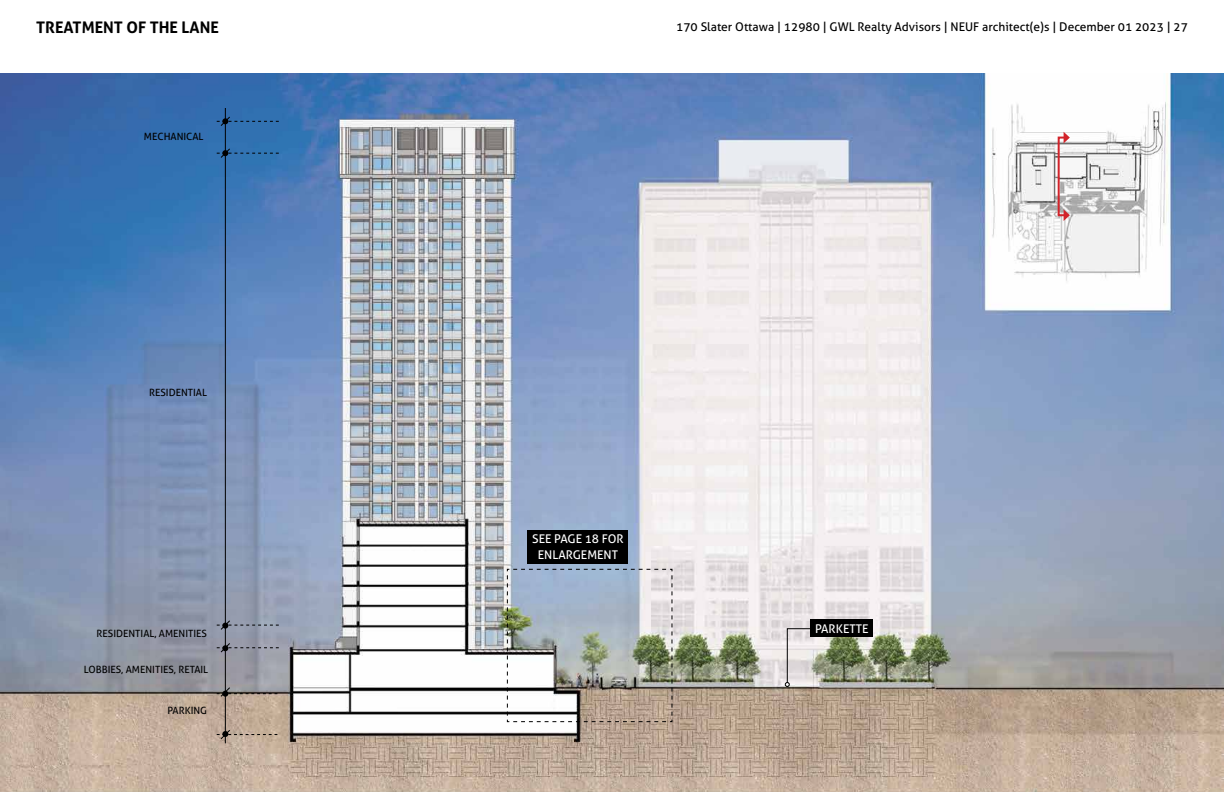
<style>
.page{position:relative;width:1224px;height:792px;background:#fff}
.page>*{position:absolute;margin:0;border:0;box-sizing:border-box;transform-origin:0 0}
.t1{font:700 16px "Aller";color:#000}
.t2{font:12px "Aller";color:#000}
.t3{font:12px/16px "Aller";color:#fff;text-align:center}
.t4{font:10px "Aller";color:#000}
</style>
<div class="page">
<img style="left:0;top:74px;width:1224px;height:718px">
<div style="left:1058px;top:137px;width:8px;height:79px;border:2px solid #d2232a"></div>
<svg style="left:1064px;top:132px;width:6px;height:11px"></svg>
<svg style="left:1064px;top:209px;width:6px;height:12px"></svg>
<hr style="left:225px;top:108px;width:1px;height:635px;background:#000">
<svg style="left:217px;top:116px;width:62px;height:11px"></svg>
<svg style="left:217px;top:147px;width:62px;height:12px"></svg>
<svg style="left:217px;top:619px;width:62px;height:12px"></svg>
<svg style="left:217px;top:642px;width:62px;height:11px"></svg>
<svg style="left:217px;top:686px;width:60px;height:12px"></svg>
<svg style="left:217px;top:729px;width:60px;height:11px"></svg>
<div style="left:811px;top:619px;width:62px;height:18px;background:#000"></div>
<div style="left:528px;top:530px;width:100px;height:34px;background:#000"></div>
<svg style="left:785px;top:628px;width:31px;height:59px;background:#d3cfcf"></svg>
<img style="left:506px;top:568px;width:167px;height:155px">
<h1 class="t1" style="left:36px;top:17px;width:184px">TREATMENT OF THE LANE</h1>
<p class="t2" style="left:676px;top:20px;width:513px">170 Slater Ottawa | 12980 | GWL Realty Advisors | NEUF architect(e)s | December 01 2023 | 27</p>
<p class="t4" style="left:144px;top:130px;width:61px">MECHANICAL</p>
<p class="t4" style="left:149px;top:386px;width:59px">RESIDENTIAL</p>
<p class="t4" style="left:97px;top:628px;width:112px">RESIDENTIAL, AMENITIES</p>
<p class="t4" style="left:84px;top:663px;width:126px">LOBBIES, AMENITIES, RETAIL</p>
<p class="t4" style="left:167px;top:704px;width:41px">PARKING</p>
<p class="t3" style="left:532px;top:531px;width:93px">SEE PAGE 18 FOR<br>ENLARGEMENT</p>
<p class="t3" style="left:815px;top:620px;width:55px">PARKETTE</p>
</div>
